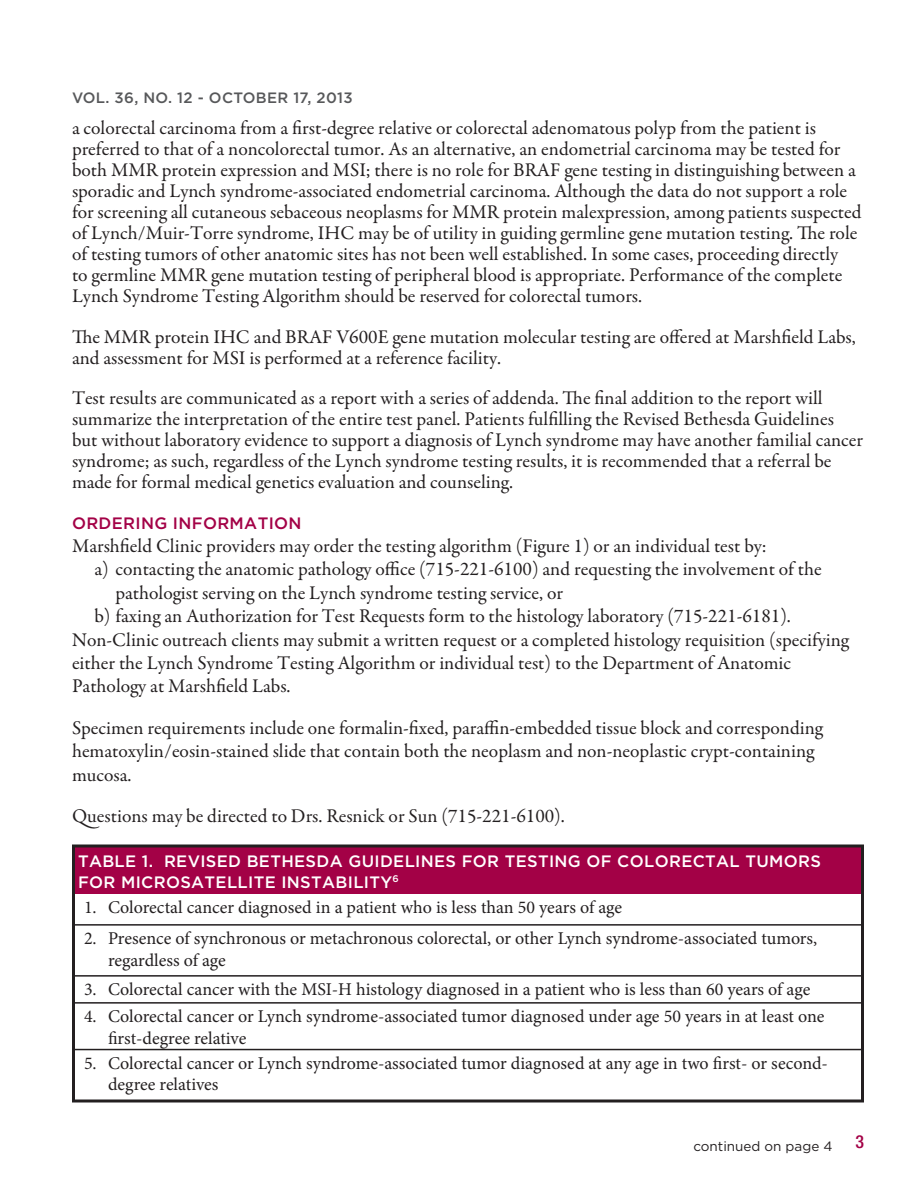
<style>
.page{position:relative;width:918px;height:1188px;background:#fff}
.page>*{position:absolute;margin:0;border:0;box-sizing:border-box;transform-origin:0 0}
.Body{font:19.5px/21px "Garamond Premr Pro";color:#231f20}
.t1{font:18px/21.6px "Minion Pro";letter-spacing:-.005em;color:#231f20}
.t2{font:500 condensed 18px "Helvetica Neue LT";color:#a30146}
.Subtitle{font:500 16.5px/21px "Gotham";letter-spacing:.02em;color:#fff}
.Subtitle-2{font:500 16.5px "Gotham";letter-spacing:.02em;color:#a30146}
.t3{font:500 15px "Gotham";letter-spacing:.02em;color:#57585a}
.t4{font:13.5px "Gotham";color:#231f20}
</style>
<div class="page">
<div style="left:72px;top:848px;width:792px;height:46px;background:#a30146"></div>
<hr style="left:72px;top:924px;width:792px;height:2px;background:#231f20">
<hr style="left:72px;top:975px;width:792px;height:2px;background:#231f20">
<hr style="left:72px;top:1002px;width:792px;height:2px;background:#231f20">
<hr style="left:72px;top:1049px;width:792px;height:1px;background:#231f20">
<div style="left:72px;top:844px;width:792px;height:258px;border:3px solid #231f20"></div>
<p class="t3" style="left:72px;top:88px;width:282px">VOL. 36, NO. 12 - OCTOBER 17, 2013</p>
<p class="Body" style="left:72px;top:118px;width:791px">a colorectal carcinoma from a first-degree relative or colorectal adenomatous polyp from the patient is preferred to that of a noncolorectal tumor. As an alternative, an endometrial carcinoma may be tested for both MMR protein expression and MSI; there is no role for BRAF gene testing in distinguishing between a sporadic and Lynch syndrome-associated endometrial carcinoma. Although the data do not support a role for screening all cutaneous sebaceous neoplasms for MMR protein malexpression, among patients suspected of Lynch/Muir-Torre syndrome, IHC may be of utility in guiding germline gene mutation testing. The role of testing tumors of other anatomic sites has not been well established. In some cases, proceeding directly<br>to germline MMR gene mutation testing of peripheral blood is appropriate. Performance of the complete Lynch Syndrome Testing Algorithm should be reserved for colorectal tumors.</p>
<p class="Body" style="left:72px;top:326px;width:785px">The MMR protein IHC and BRAF V600E gene mutation molecular testing are offered at Marshfield Labs, and assessment for MSI is performed at a reference facility.</p>
<p class="Body" style="left:72px;top:388px;width:793px">Test results are communicated as a report with a series of addenda. The final addition to the report will summarize the interpretation of the entire test panel. Patients fulfilling the Revised Bethesda Guidelines but without laboratory evidence to support a diagnosis of Lynch syndrome may have another familial cancer syndrome; as such, regardless of the Lynch syndrome testing results, it is recommended that a referral be made for formal medical genetics evaluation and counseling.</p>
<p class="Subtitle-2" style="left:72px;top:513px;width:231px">ORDERING INFORMATION</p>
<p class="Body" style="left:72px;top:536px;width:696px">Marshfield Clinic providers may order the testing algorithm (Figure 1) or an individual test by:</p>
<p class="Body" style="left:116px;top:558px;width:708px;line-height:23.4px;text-indent:-21px">a) contacting the anatomic pathology office (715-221-6100) and requesting the involvement of the pathologist serving on the Lynch syndrome testing service, or</p>
<p class="Body" style="left:94px;top:606px;width:698px">b) faxing an Authorization for Test Requests form to the histology laboratory (715-221-6181).</p>
<p class="Body" style="left:72px;top:628px;width:779px;line-height:23.4px">Non-Clinic outreach clients may submit a written request or a completed histology requisition (specifying either the Lynch Syndrome Testing Algorithm or individual test) to the Department of Anatomic<br>Pathology at Marshfield Labs.</p>
<p class="Body" style="left:72px;top:716px;width:753px;line-height:23.4px">Specimen requirements include one formalin-fixed, paraffin-embedded tissue block and corresponding hematoxylin/eosin-stained slide that contain both the neoplasm and non-neoplastic crypt-containing mucosa.</p>
<p class="Body" style="left:72px;top:806px;width:494px">Questions may be directed to Drs. Resnick or Sun (715-221-6100).</p>
<p class="Subtitle" style="left:78px;top:850px;width:745px">TABLE 1. REVISED BETHESDA GUIDELINES FOR TESTING OF COLORECTAL TUMORS<br>FOR MICROSATELLITE INSTABILITY<sup>6</sup></p>
<p class="t1" style="left:84px;top:897px;width:540px">1. Colorectal cancer diagnosed in a patient who is less than 50 years of age</p>
<p class="t1" style="left:108px;top:927px;width:711px;text-indent:-24px">2. Presence of synchronous or metachronous colorectal, or other Lynch syndrome-associated tumors, regardless of age</p>
<p class="t1" style="left:84px;top:978px;width:728px">3. Colorectal cancer with the MSI-H histology diagnosed in a patient who is less than 60 years of age</p>
<p class="t1" style="left:108px;top:1005px;width:718px;text-indent:-24px">4. Colorectal cancer or Lynch syndrome-associated tumor diagnosed under age 50 years in at least one first-degree relative</p>
<p class="t1" style="left:108px;top:1052px;width:722px;text-indent:-24px">5. Colorectal cancer or Lynch syndrome-associated tumor diagnosed at any age in two first- or second&shy;degree relatives</p>
<p class="t4" style="left:693px;top:1138px;width:141px">continued on page 4</p>
<p class="t2" style="left:855px;top:1131px;width:10px">3</p>
</div>
